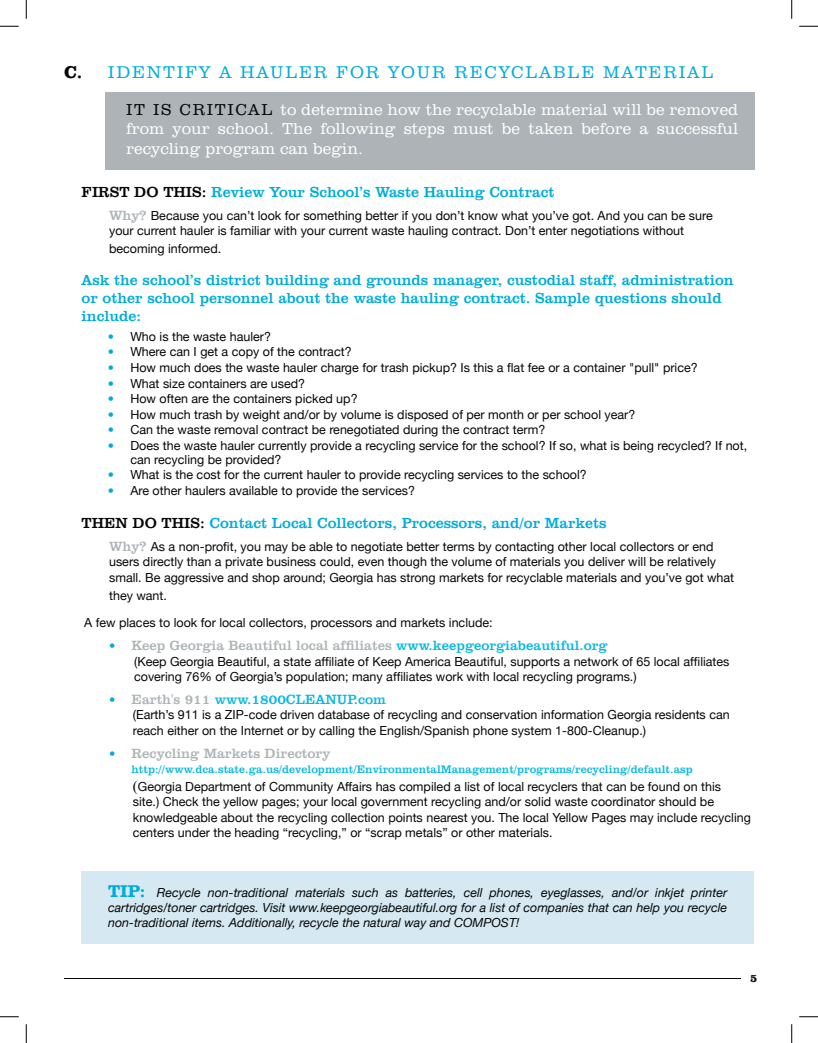
<style>
.page{position:relative;width:818px;height:1043px;background:#fff}
.page>*{position:absolute;margin:0;border:0;box-sizing:border-box;transform-origin:0 0}
.t1{font:300 17.5px "Clarendon BT";letter-spacing:.1em;color:#00add8}
.t2{font:300 16.25px/19.5px "Clarendon BT";color:#fff;text-align:justify}
.t3{font:15px/18px "Clarendon BT";color:#00add8}
.t4{font:13.75px "Clarendon BT";color:#adb3b6}
.t5{font:13.75px "Clarendon BT";color:#09b9e0}
.t6{font:12.5px/15.6px "Helvetica Neue";color:#050707}
.t7{font:italic 12.5px/15px "Helvetica Neue";color:#050707;text-align:justify}
.t8{font:11.25px "Clarendon BT";color:#09b9e0}
.t9{font:700 11.25px "Clarendon BT";color:#050707}
.s1{font-weight:700;color:#050707}
.s2{color:#050707}
.s3{font-family:"Clarendon BT";font-size:13.75px;color:#adb3b6}
.s4{color:#00add8}
.s5{font-family:"Helvetica Neue";font-size:12.5px;color:#00add8}
.s6{color:#09b9e0}
.s7{color:#adb3b6}
.s8{font-family:"Times New Roman";font-size:15px}
.s9{font-family:"Clarendon BT";font-weight:700;font-style:normal;font-size:17.5px;color:#00add8}
</style>
<div class="page">
<hr style="left:64px;top:978px;width:676px;height:1px;background:#050707">
<div style="left:105px;top:92px;width:649px;height:78px;background:#adb3b6"></div>
<div style="left:82px;top:871px;width:671px;height:73px;background:#d6e9f2"></div>
<svg style="left:0;top:25px;width:19px;height:2px"></svg>
<svg style="left:799px;top:25px;width:19px;height:2px"></svg>
<svg style="left:0;top:1016px;width:19px;height:1px"></svg>
<svg style="left:799px;top:1016px;width:19px;height:1px"></svg>
<svg style="left:25px;top:0;width:2px;height:19px"></svg>
<svg style="left:25px;top:1024px;width:2px;height:18px"></svg>
<svg style="left:791px;top:0;width:1px;height:19px"></svg>
<svg style="left:791px;top:1024px;width:1px;height:18px"></svg>
<h1 class="t1" style="left:64px;top:62px;width:650px"><span class="s1">C.</span> IDENTIFY A HAULER FOR YOUR RECYCLABLE MATERIAL</h1>
<h2 class="t2" style="left:126px;top:99px;width:613px"><span class="s2">IT IS CRITICAL</span> to determine how the recyclable material will be removed from your school. The following steps must be taken before a successful recycling program can begin.</h2>
<p class="t3" style="left:82px;top:183px;width:474px"><span class="s2">FIRST DO THIS:</span> Review Your School’s Waste Hauling Contract</p>
<p class="t6" style="left:109px;top:207px;width:605px"><span class="s3">Why?</span> Because you can’t look for something better if you don’t know what you’ve got. And you can be sure your current hauler is familiar with your current waste hauling contract. Don’t enter negotiations without</p>
<p class="t6" style="left:109px;top:240px;width:114px">becoming informed.</p>
<p class="t3" style="left:82px;top:270px;width:653px">Ask the school’s district building and grounds manager, custodial staff, administration or other school personnel about the waste hauling contract. Sample questions should include:</p>
<p class="t6" style="left:108px;top:328px;width:165px"><span class="s4">•</span> Who is the waste hauler?</p>
<p class="t6" style="left:108px;top:344px;width:245px"><span class="s4">•</span> Where can I get a copy of the contract?</p>
<p class="t6" style="left:108px;top:359px;width:591px"><span class="s4">•</span> How much does the waste hauler charge for trash pickup? Is this a flat fee or a container "pull" price?</p>
<p class="t6" style="left:108px;top:375px;width:199px"><span class="s4">•</span> What size containers are used?</p>
<p class="t6" style="left:108px;top:391px;width:251px"><span class="s4">•</span> How often are the containers picked up?</p>
<p class="t6" style="left:108px;top:406px;width:529px"><span class="s4">•</span> How much trash by weight and/or by volume is disposed of per month or per school year?</p>
<p class="t6" style="left:108px;top:422px;width:439px"><span class="s4">•</span> Can the waste removal contract be renegotiated during the contract term?</p>
<p class="t6" style="left:130px;top:438px;width:618px;line-height:13.8px;text-indent:-22px"><span class="s4">•</span> Does the waste hauler currently provide a recycling service for the school? If so, what is being recycled? If not, can recycling be provided?</p>
<p class="t6" style="left:108px;top:467px;width:480px"><span class="s4">•</span> What is the cost for the current hauler to provide recycling services to the school?</p>
<p class="t6" style="left:108px;top:482px;width:309px"><span class="s4">•</span> Are other haulers available to provide the services?</p>
<p class="t3" style="left:82px;top:513px;width:526px"><span class="s2">THEN DO THIS:</span> Contact Local Collectors, Processors, and/or Markets</p>
<p class="t6" style="left:109px;top:538px;width:626px"><span class="s3">Why?</span> As a non-profit, you may be able to negotiate better terms by contacting other local collectors or end users directly than a private business could, even though the volume of materials you deliver will be relatively small. Be aggressive and shop around; Georgia has strong markets for recyclable materials and you’ve got what</p>
<p class="t6" style="left:109px;top:587px;width:59px">they want.</p>
<p class="t6" style="left:84px;top:615px;width:410px">A few places to look for local collectors, processors and markets include:</p>
<p class="t4" style="left:109px;top:636px;width:500px"><span class="s5">•</span> Keep Georgia Beautiful local affiliates <span class="s6">www.keepgeorgiabeautiful.org</span></p>
<p class="t6" style="left:134px;top:653px;width:597px">(Keep Georgia Beautiful, a state affiliate of Keep America Beautiful, supports a network of 65 local affiliates covering 76% of Georgia’s population; many affiliates work with local recycling programs.)</p>
<p class="t5" style="left:109px;top:690px;width:278px"><span class="s5">•</span> <span class="s7">Earth's 911</span> www.1800CLEANUP.com</p>
<p class="t6" style="left:133px;top:707px;width:598px">(Earth’s 911 is a ZIP-code driven database of recycling and conservation information Georgia residents can reach either on the Internet or by calling the English/Spanish phone system 1-800-Cleanup.)</p>
<p class="t4" style="left:109px;top:744px;width:223px"><span class="s5">•</span> Recycling Markets Directory</p>
<p class="t8" style="left:132px;top:761px;width:562px">http://www.dca.state.ga.us/development/EnvironmentalManagement/programs/recycling/default.asp</p>
<p class="t6" style="left:133px;top:778px;width:619px"><span class="s8">(</span>Georgia Department of Community Affairs has compiled a list of local recyclers that can be found on this<br>site.) Check the yellow pages; your local government recycling and/or solid waste coordinator should be knowledgeable about the recycling collection points nearest you. The local Yellow Pages may include recycling centers under the heading “recycling,” or “scrap metals” or other materials.</p>
<p class="t7" style="left:108px;top:884px;width:620px"><span class="s9">TIP:</span> Recycle non-traditional materials such as batteries, cell phones, eyeglasses, and/or inkjet printer cartridges/toner cartridges. Visit www.keepgeorgiabeautiful.org for a list of companies that can help you recycle non-traditional items. Additionally, recycle the natural way and COMPOST!</p>
<p class="t9" style="left:750px;top:971px;width:9px">5</p>
</div>
